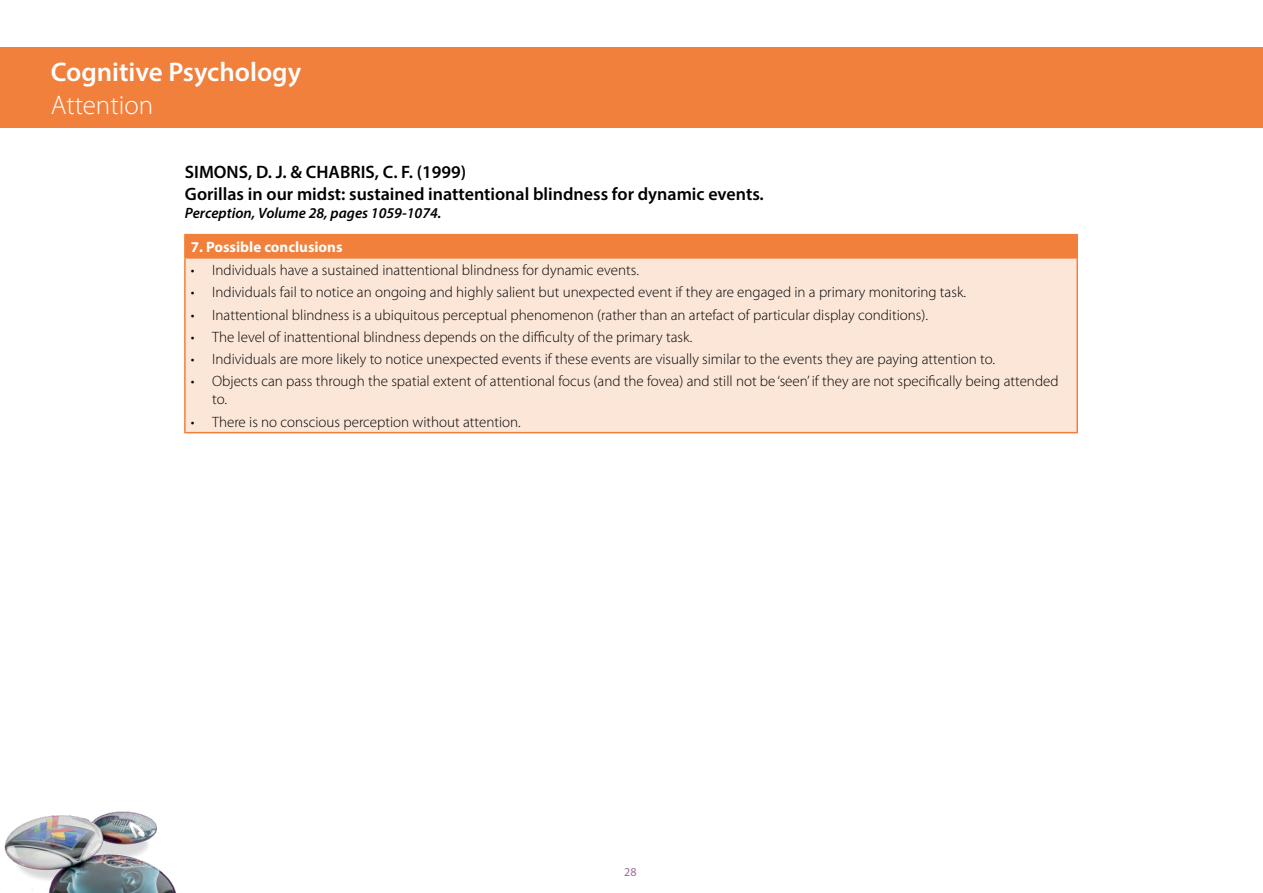
<style>
.page{position:relative;width:1263px;height:893px;background:#fff}
.page>*{position:absolute;margin:0;border:0;box-sizing:border-box;transform-origin:0 0}
.TConc_H1{font:600 27px/32.4px "Myriad Pro";color:#fff}
.TCont_H3{font:600 18px/21.6px "Myriad Pro";color:#000}
.t1{font:300 15px/18px "Myriad Pro";color:#000}
.TCont_H3-2{font:italic 600 15px "Myriad Pro";color:#000}
.TCont_TableHeading{font:700 15px "Myriad Pro";color:#fff}
.t2{font:12px "Myriad Pro";color:#9a689e}
.s1{font-weight:300}
</style>
<div class="page">
<img style="left:4px;top:811px;width:172px;height:82px">
<div style="left:185px;top:235px;width:892px;height:23px;background:#f1803c"></div>
<div style="left:185px;top:258px;width:892px;height:175px;background:#fce6d8"></div>
<hr style="left:184px;top:257px;width:894px;height:2px;background:#f1803c">
<hr style="left:184px;top:432px;width:894px;height:1px;background:#f1803c">
<hr style="left:184px;top:259px;width:2px;height:173px;background:#f1803c">
<hr style="left:1076px;top:259px;width:2px;height:173px;background:#f1803c">
<hr style="left:184px;top:234px;width:894px;height:1px;background:#f1803c">
<hr style="left:184px;top:235px;width:2px;height:22px;background:#f1803c">
<hr style="left:1076px;top:235px;width:2px;height:22px;background:#f1803c">
<div style="left:0;top:47px;width:1263px;height:81px;background:#f1803c"></div>
<p class="TConc_H1" style="left:51px;top:55px;width:252px">Cognitive Psychology<br><span class="s1">Attention</span></p>
<p class="TCont_H3" style="left:185px;top:161px;width:580px">SIMONS, D. J. &amp; CHABRIS, C. F. (1999)<br>Gorillas in our midst: sustained inattentional blindness for dynamic events.</p>
<p class="TCont_H3-2" style="left:185px;top:203px;width:258px">Perception, Volume 28, pages 1059-1074.</p>
<p class="TCont_TableHeading" style="left:191px;top:237px;width:153px">7. Possible conclusions</p>
<p class="t1" style="left:191px;top:261px;width:450px">• Individuals have a sustained inattentional blindness for dynamic events.</p>
<p class="t1" style="left:191px;top:283px;width:777px">• Individuals fail to notice an ongoing and highly salient but unexpected event if they are engaged in a primary monitoring task.</p>
<p class="t1" style="left:191px;top:305px;width:739px">• Inattentional blindness is a ubiquitous perceptual phenomenon (rather than an artefact of particular display conditions).</p>
<p class="t1" style="left:191px;top:328px;width:503px">• The level of inattentional blindness depends on the difficulty of the primary task.</p>
<p class="t1" style="left:191px;top:350px;width:806px">• Individuals are more likely to notice unexpected events if these events are visually similar to the events they are paying attention to.</p>
<p class="t1" style="left:212px;top:372px;width:848px;text-indent:-21px">• Objects can pass through the spatial extent of attentional focus (and the fovea) and still not be ‘seen’ if they are not specifically being attended to.</p>
<p class="t1" style="left:191px;top:412px;width:331px">• There is no conscious perception without attention.</p>
<p class="t2" style="left:624px;top:865px;width:14px">28</p>
</div>
